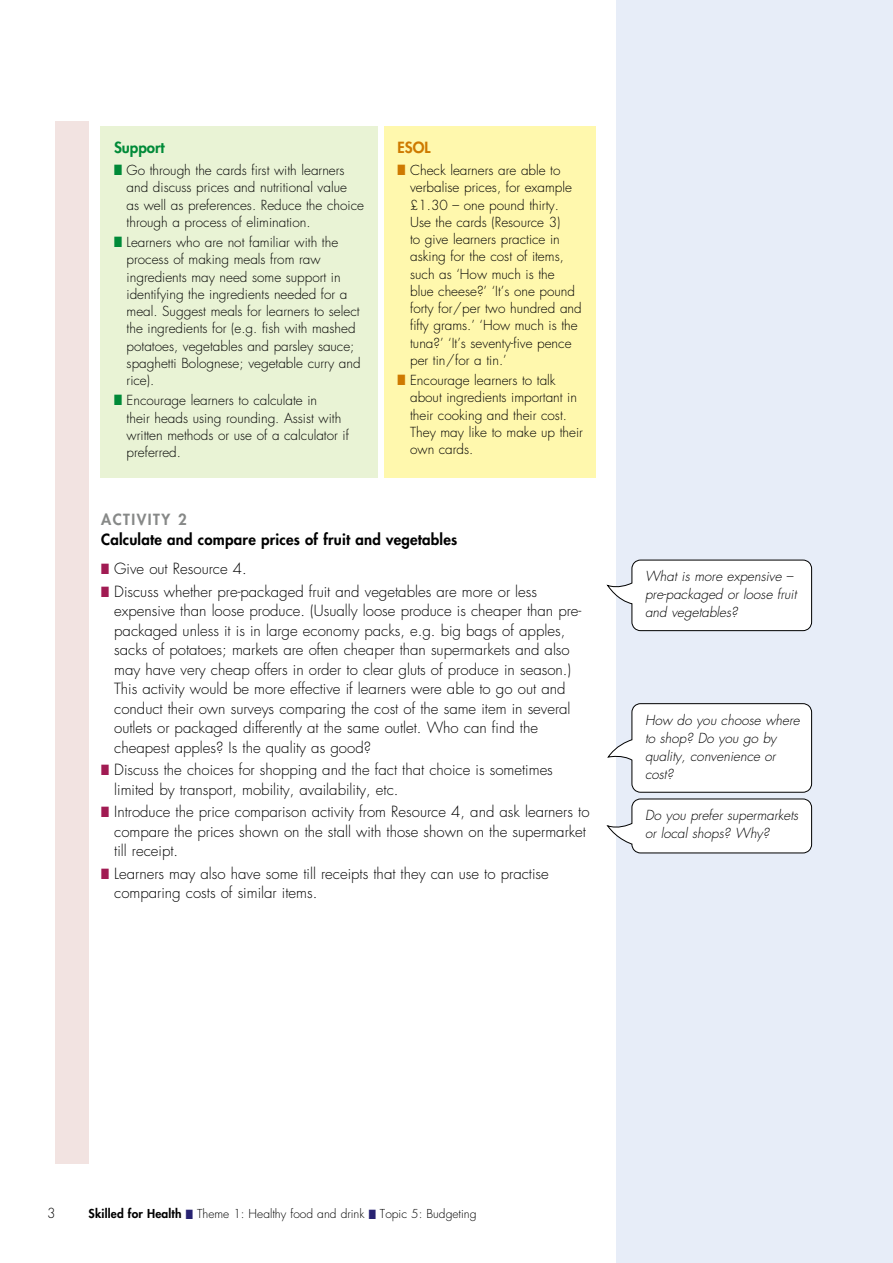
<style>
.page{position:relative;width:893px;height:1263px;background:#fff}
.page>*{position:absolute;margin:0;border:0;box-sizing:border-box;transform-origin:0 0}
.t1{font:300 15px/19.5px "Futura Std";color:#000}
.t2{font:800 15px "Futura Std";letter-spacing:.015em;color:#000}
.t3{font:800 15px "Futura Std";letter-spacing:.1em;color:#878988}
.t4{font:800 15px "Futura Std";color:#008a38}
.t5{font:800 15px "Futura Std";color:#ce7a00}
.t6{font:300 13.5px/17.2px "Futura Std";color:#000}
.t7{font:italic 300 13.5px/18px "Futura Std";color:#000}
.t8{font:300 12px "Futura Std";color:#000}
.s1{color:#008a38}
.s2{color:#ce7a00}
.s3{color:#a11b53}
.s4{font-weight:800}
.s5{color:#282372}
</style>
<div class="page">
<div style="left:617px;top:0;width:276px;height:1263px;background:#e7edf8"></div>
<div style="left:384px;top:126px;width:212px;height:351px;background:#fff8ad"></div>
<div style="left:100px;top:126px;width:278px;height:351px;background:#e9f3d5"></div>
<div style="left:56px;top:122px;width:32px;height:1042px;background:#f2e3e1"></div>
<svg style="left:606px;top:559px;width:206px;height:72px;background:#f5f5f6"></svg>
<svg style="left:606px;top:703px;width:206px;height:151px;background:#f3f4f5"></svg>
<p class="t4" style="left:114px;top:138px;width:52px">Support</p>
<p class="t6" style="left:127px;top:162px;width:239px;text-indent:-13px"><span class="s1">■</span> Go through the cards first with learners and discuss prices and nutritional value<br>as well as preferences. Reduce the choice through a process of elimination.</p>
<p class="t6" style="left:127px;top:234px;width:235px;text-indent:-13px"><span class="s1">■</span> Learners who are not familiar with the process of making meals from raw ingredients may need some support in identifying the ingredients needed for a meal. Suggest meals for learners to select the ingredients for (e.g. fish with mashed potatoes, vegetables and parsley sauce; spaghetti Bolognese; vegetable curry and rice).</p>
<p class="t6" style="left:127px;top:392px;width:224px;text-indent:-13px"><span class="s1">■</span> Encourage learners to calculate in<br>their heads using rounding. Assist with written methods or use of a calculator if preferred.</p>
<p class="t5" style="left:397px;top:138px;width:34px">ESOL</p>
<p class="t6" style="left:410px;top:162px;width:173px;text-indent:-13px"><span class="s2">■</span> Check learners are able to verbalise prices, for example £1.30 – one pound thirty.<br>Use the cards (Resource 3)<br>to give learners practice in asking for the cost of items, such as ‘How much is the<br>blue cheese?’ ‘It’s one pound forty for/per two hundred and fifty grams.’ ‘How much is the tuna?’ ‘It’s seventy-five pence per tin/for a tin.’</p>
<p class="t6" style="left:410px;top:372px;width:174px;text-indent:-13px"><span class="s2">■</span> Encourage learners to talk about ingredients important in their cooking and their cost.<br>They may like to make up their own cards.</p>
<p class="t3" style="left:101px;top:510px;width:87px">ACTIVITY 2</p>
<p class="t2" style="left:101px;top:530px;width:358px">Calculate and compare prices of fruit and vegetables</p>
<p class="t1" style="left:101px;top:559px;width:147px"><span class="s3">■</span> Give out Resource 4.</p>
<p class="t1" style="left:114px;top:582px;width:469px;text-indent:-13px"><span class="s3">■</span> Discuss whether pre-packaged fruit and vegetables are more or less expensive than loose produce. (Usually loose produce is cheaper than pre&shy;packaged unless it is in large economy packs, e.g. big bags of apples, sacks of potatoes; markets are often cheaper than supermarkets and also may have very cheap offers in order to clear gluts of produce in season.)<br>This activity would be more effective if learners were able to go out and conduct their own surveys comparing the cost of the same item in several outlets or packaged differently at the same outlet. Who can find the cheapest apples? Is the quality as good?</p>
<p class="t1" style="left:114px;top:760px;width:440px;text-indent:-13px"><span class="s3">■</span> Discuss the choices for shopping and the fact that choice is sometimes limited by transport, mobility, availability, etc.</p>
<p class="t1" style="left:114px;top:802px;width:477px;text-indent:-13px"><span class="s3">■</span> Introduce the price comparison activity from Resource 4, and ask learners to compare the prices shown on the stall with those shown on the supermarket till receipt.</p>
<p class="t1" style="left:114px;top:864px;width:436px;text-indent:-13px"><span class="s3">■</span> Learners may also have some till receipts that they can use to practise comparing costs of similar items.</p>
<p class="t7" style="left:645px;top:568px;width:153px">What is more expensive – pre-packaged or loose fruit and vegetables?</p>
<p class="t7" style="left:645px;top:711px;width:156px">How do you choose where to shop? Do you go by quality, convenience or cost?</p>
<p class="t7" style="left:645px;top:807px;width:155px">Do you prefer supermarkets or local shops? Why?</p>
<p class="t6" style="left:47px;top:1204px;width:10px">3</p>
<p class="t8" style="left:89px;top:1206px;width:390px"><span class="s4">Skilled for Health</span> <span class="s5">■</span> Theme 1: Healthy food and drink <span class="s5">■</span> Topic 5: Budgeting</p>
</div>
